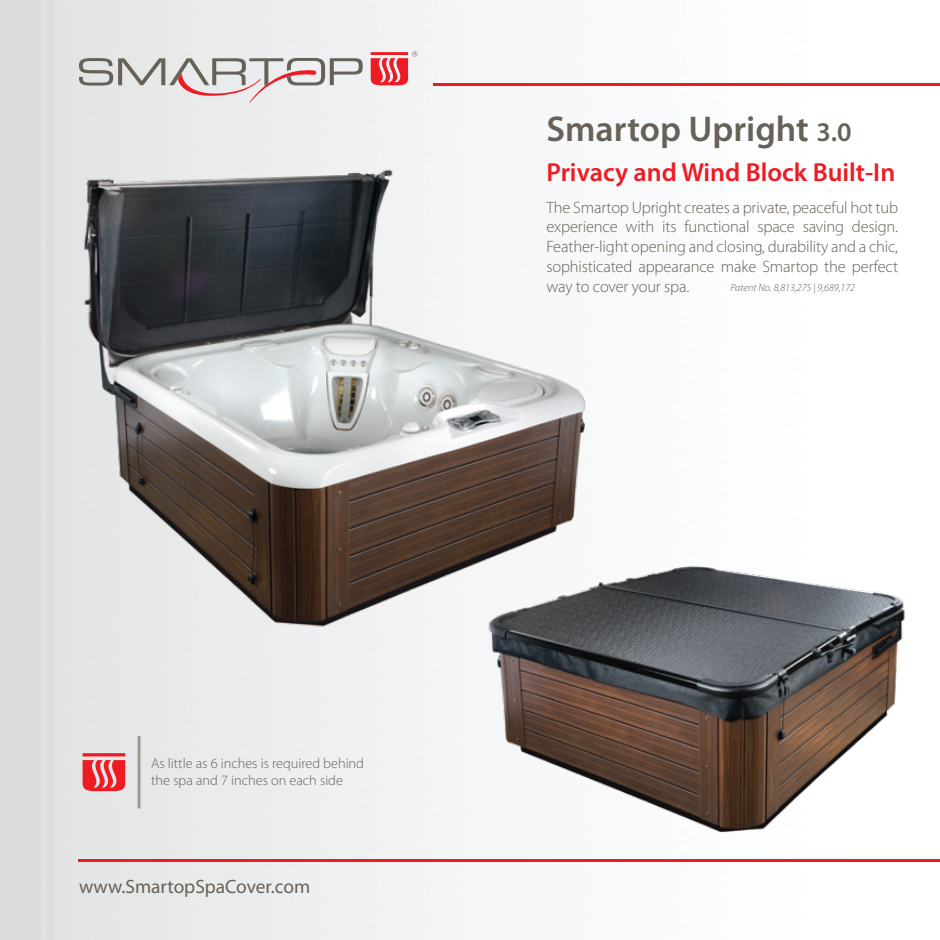
<style>
.page{position:relative;width:940px;height:940px;background:#fff}
.page>*{position:absolute;margin:0;border:0;box-sizing:border-box;transform-origin:0 0}
.t1{font:600 35.85px "Myriad Pro";color:#686158}
.t2{font:600 26.1px "Myriad Pro";color:#ed1c24}
.t3{font:19.35px "Myriad Pro";color:#686158}
.t4{font:300 16.5px/19.8px "Myriad Pro";letter-spacing:-.01em;color:#686158;text-align:justify}
.t5{font:300 14.25px/17.1px "Myriad Pro";color:#686158}
.t6{font:italic 300 10.5px "Myriad Pro";color:#686158}
.s1{font-size:27px}
</style>
<div class="page">
<img style="left:40px;top:0;width:900px;height:940px">
<hr style="left:434px;top:83px;width:506px;height:3px;background:#ed1c24">
<img style="left:40px;top:161px;width:624px;height:473px">
<img style="left:468px;top:541px;width:455px;height:304px">
<div style="left:46px;top:0;width:8px;height:940px;background:#dcddde"></div>
<div style="left:0;top:0;width:40px;height:940px;background:#dcddde"></div>
<hr style="left:79px;top:858px;width:861px;height:3px;background:#ed1c24">
<svg style="left:79px;top:51px;width:338px;height:52px;background:#d9c9c9"></svg>
<hr style="left:138px;top:736px;width:2px;height:72px;background:#686158">
<svg style="left:83px;top:753px;width:42px;height:38px;background:#ea565c"></svg>
<img style="left:939px;top:173px;width:1px;height:373px">
<h1 class="t1" style="left:546px;top:106px;width:307px">Smartop Upright <span class="s1">3.0</span></h1>
<h2 class="t2" style="left:546px;top:155px;width:350px">Privacy and Wind Block Built-In</h2>
<p class="t4" style="left:546px;top:197px;width:353px">The Smartop Upright creates a private, peaceful hot tub experience with its functional space saving design.<br>Feather-light opening and closing, durability and a chic, sophisticated appearance make Smartop the perfect way to cover your spa.</p>
<p class="t6" style="left:730px;top:281px;width:126px">Patent No. 8,813,275 | 9,689,172</p>
<p class="t5" style="left:151px;top:754px;width:214px">As little as 6 inches is required behind the spa and 7 inches on each side</p>
<p class="t3" style="left:79px;top:874px;width:233px">www.SmartopSpaCover.com</p>
</div>
